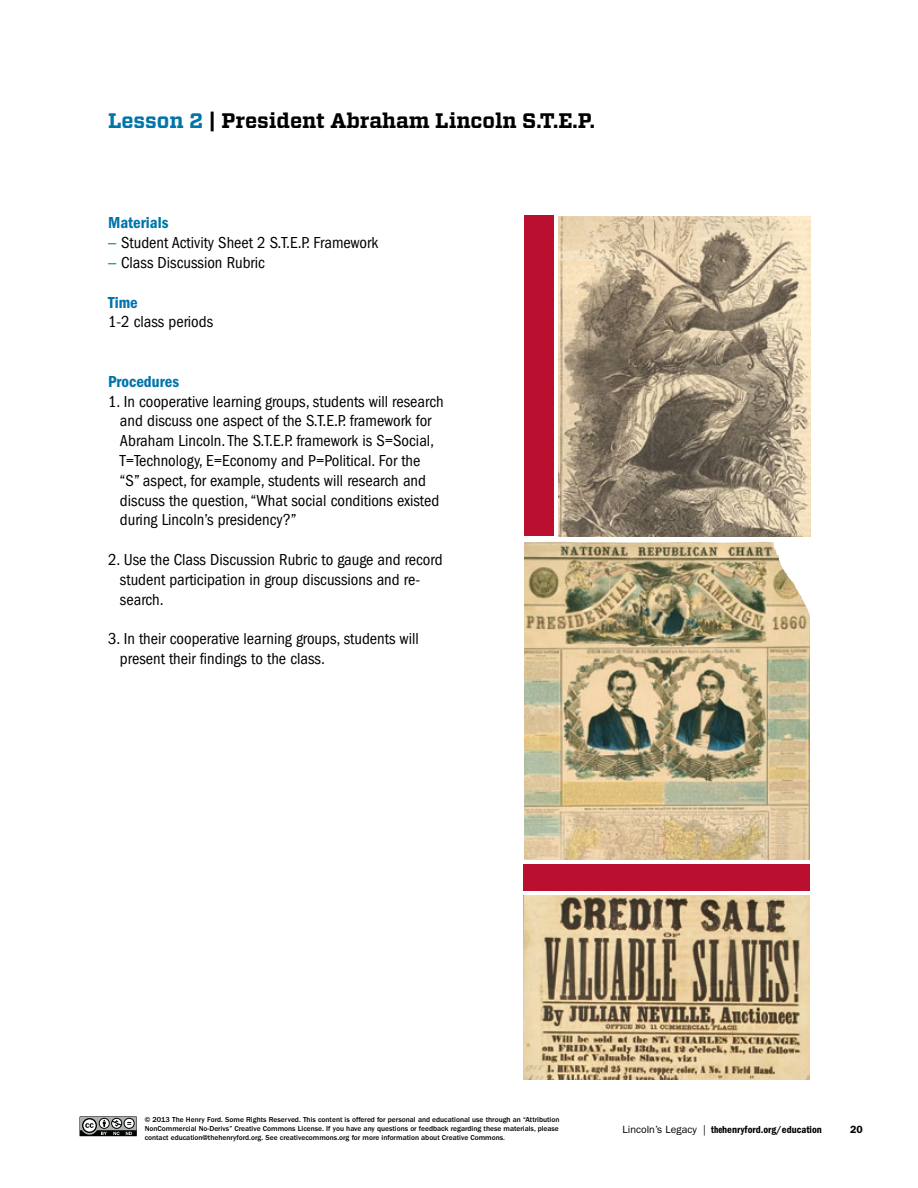
<style>
.page{position:relative;width:918px;height:1188px;background:#fff}
.page>*{position:absolute;margin:0;border:0;box-sizing:border-box;transform-origin:0 0}
.t1{font:700 21px "Vitesse";color:#000}
.t2{font:condensed 16.5px/19.8px "Franklin Gothic";color:#000}
.t3{font:600 condensed 16.5px "Franklin Gothic";color:#0075a9}
.t4{font:600 condensed 10.5px "Franklin Gothic";color:#000}
.t5{font:600 10.5px "Franklin Gothic";color:#000}
.t6{font:500 7.5px/9px "Franklin Gothic";color:#000;text-align:justify}
.s1{color:#0075a9}
.s2{font-stretch:normal;color:#0075a9}
.s3{font-weight:400;font-stretch:normal}
.s4{font-family:"Franklin Gothic Demi Cmpr";font-weight:400;font-stretch:normal}
</style>
<div class="page">
<svg style="left:80px;top:1116px;width:57px;height:20px"></svg>
<img style="left:558px;top:216px;width:252px;height:320px">
<img style="left:524px;top:542px;width:286px;height:318px">
<div style="left:524px;top:864px;width:286px;height:27px;background:#ba0f2e"></div>
<img style="left:524px;top:895px;width:286px;height:185px">
<div style="left:524px;top:215px;width:29px;height:321px;background:#ba0f2e"></div>
<p class="t1" style="left:108px;top:107px;width:489px"><span class="s1">Lesson 2</span> | President Abraham Lincoln S.T.E.P.</p>
<p class="t3" style="left:108px;top:213px;width:62px">Materials</p>
<p class="t2" style="left:108px;top:233px;width:272px"><span class="s2">–</span> Student Activity Sheet 2 S.T.E.P. Framework</p>
<p class="t2" style="left:108px;top:253px;width:158px"><span class="s2">–</span> Class Discussion Rubric</p>
<p class="t3" style="left:108px;top:293px;width:31px">Time</p>
<p class="t2" style="left:108px;top:312px;width:107px">1-2 class periods</p>
<p class="t3" style="left:108px;top:372px;width:73px">Procedures</p>
<p class="t2" style="left:120px;top:391px;width:325px;text-indent:-12px">1. In cooperative learning groups, students will research and discuss one aspect of the S.T.E.P. framework for Abraham Lincoln. The S.T.E.P. framework is S=Social, T=Technology, E=Economy and P=Political. For the “S” aspect, for example, students will research and discuss the question, “What social conditions existed during Lincoln’s presidency?”</p>
<p class="t2" style="left:120px;top:550px;width:324px;text-indent:-12px">2. Use the Class Discussion Rubric to gauge and record student participation in group discussions and re&shy;search.</p>
<p class="t2" style="left:120px;top:629px;width:301px;text-indent:-12px">3. In their cooperative learning groups, students will present their findings to the class.</p>
<p class="t6" style="left:145px;top:1115px;width:416px">© 2013 The Henry Ford. Some Rights Reserved. This content is offered for personal and educational use through an “Attribution NonCommercial No-Derivs” Creative Commons License. If you have any questions or feedback regarding these materials, please contact education@thehenryford.org. See creativecommons.org for more information about Creative Commons.</p>
<p class="t4" style="left:623px;top:1123px;width:201px"><span class="s3">Lincoln’s Legacy |</span> <span class="s4">the</span>henryford.org/education</p>
<p class="t5" style="left:850px;top:1123px;width:14px">20</p>
</div>
